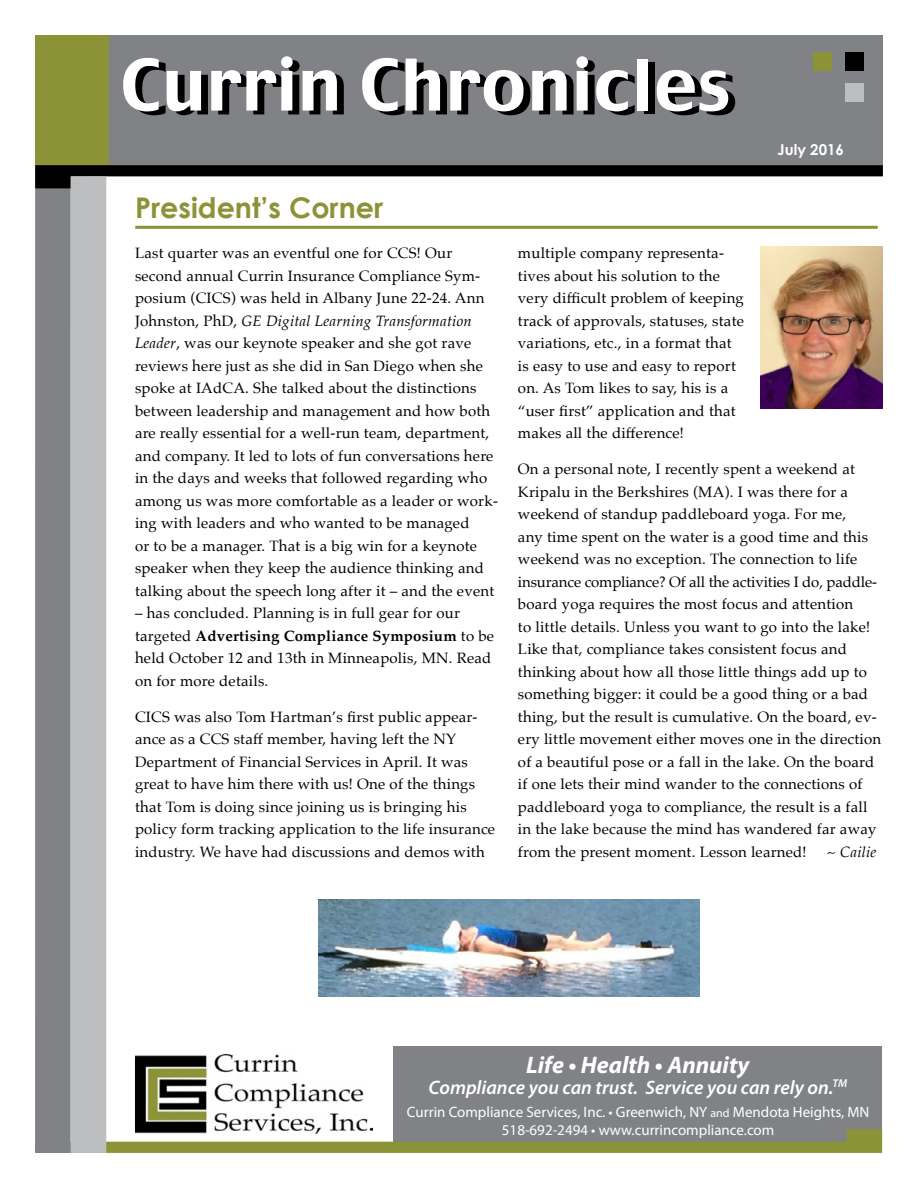
<style>
.page{position:relative;width:918px;height:1188px;background:#fff}
.page>*{position:absolute;margin:0;border:0;box-sizing:border-box;transform-origin:0 0}
.t1{font:70.5px "Charcoal";color:#000}
.t2{font:700 28.5px "Century Gothic";color:#8c9337}
.t3{font:italic 700 24px "Myriad Pro";color:#fff}
.t4{font:italic 600 19.5px "Myriad Pro";color:#fff}
.t5{font:15px/22.5px "Palatino";letter-spacing:.015em;color:#000}
.t6{font:15px/18px "Myriad Pro";color:#fff;text-align:center}
.t7{font:700 15px "Century Gothic";color:#fff}
.t8{font:italic 15px "Palatino";letter-spacing:.015em;color:#000}
.s1{font-style:italic}
.s2{font-weight:700}
.s3{font-size:12px}
</style>
<div class="page">
<div style="left:109px;top:35px;width:774px;height:130px;background:#808285"></div>
<div style="left:393px;top:1047px;width:489px;height:105px;background:#808285"></div>
<div style="left:35px;top:35px;width:74px;height:130px;background:#8c9337"></div>
<svg style="left:106px;top:1129px;width:776px;height:24px"></svg>
<div style="left:35px;top:189px;width:36px;height:964px;background:#808285"></div>
<svg style="left:35px;top:165px;width:848px;height:24px"></svg>
<div style="left:845px;top:52px;width:18px;height:18px;background:#000"></div>
<div style="left:845px;top:84px;width:18px;height:18px;background:#bcbec0"></div>
<div style="left:813px;top:52px;width:19px;height:18px;background:#8c9337"></div>
<div style="left:71px;top:177px;width:35px;height:976px;background:#bcbec0"></div>
<img style="left:135px;top:1054px;width:238px;height:80px">
<hr style="left:135px;top:226px;width:743px;height:3px;background:#8c9337">
<img style="left:760px;top:246px;width:123px;height:162px">
<img style="left:318px;top:900px;width:381px;height:97px">
<h1 class="t1" style="left:127px;top:43px;width:611px">Currin Chronicles</h1>
<h2 class="t2" style="left:135px;top:190px;width:249px">President’s Corner</h2>
<p class="t7" style="left:778px;top:140px;width:68px">July 2016</p>
<p class="t5" style="left:135px;top:242px;width:365px">Last quarter was an eventful one for CCS! Our second annual Currin Insurance Compliance Sym&shy;posium (CICS) was held in Albany June 22-24. Ann Johnston, PhD, <span class="s1">GE Digital Learning Transformation Leader</span>, was our keynote speaker and she got rave reviews here just as she did in San Diego when she spoke at IAdCA. She talked about the distinctions between leadership and management and how both are really essential for a well-run team, department, and company. It led to lots of fun conversations here in the days and weeks that followed regarding who among us was more comfortable as a leader or work&shy;ing with leaders and who wanted to be managed<br>or to be a manager. That is a big win for a keynote speaker when they keep the audience thinking and talking about the speech long after it – and the event</p>
<p class="t5" style="left:135px;top:602px;width:361px">– has concluded. Planning is in full gear for our targeted <span class="s2">Advertising Compliance Symposium</span> to be held October 12 and 13th in Minneapolis, MN. Read on for more details.</p>
<p class="t5" style="left:135px;top:706px;width:362px">CICS was also Tom Hartman’s first public appear&shy;ance as a CCS staff member, having left the NY Department of Financial Services in April. It was great to have him there with us! One of the things that Tom is doing since joining us is bringing his policy form tracking application to the life insurance industry. We have had discussions and demos with</p>
<p class="t5" style="left:518px;top:242px;width:228px">multiple company representa&shy;tives about his solution to the very difficult problem of keeping track of approvals, statuses, state variations, etc., in a format that is easy to use and easy to report on. As Tom likes to say, his is a “user first” application and that makes all the difference!</p>
<p class="t5" style="left:518px;top:458px;width:365px">On a personal note, I recently spent a weekend at Kripalu in the Berkshires (MA). I was there for a weekend of standup paddleboard yoga. For me,<br>any time spent on the water is a good time and this weekend was no exception. The connection to life insurance compliance? Of all the activities I do, paddle&shy;board yoga requires the most focus and attention<br>to little details. Unless you want to go into the lake!<br>Like that, compliance takes consistent focus and thinking about how all those little things add up to something bigger: it could be a good thing or a bad thing, but the result is cumulative. On the board, ev&shy;ery little movement either moves one in the direction of a beautiful pose or a fall in the lake. On the board if one lets their mind wander to the connections of paddleboard yoga to compliance, the result is a fall in the lake because the mind has wandered far away from the present moment. Lesson learned!</p>
<p class="t8" style="left:827px;top:839px;width:51px">~ Cailie</p>
<h3 class="t3" style="left:526px;top:1049px;width:225px">Life • Health • Annuity</h3>
<h3 class="t4" style="left:428px;top:1075px;width:420px">Compliance you can trust. Service you can rely on.<sup>TM</sup></h3>
<p class="t6" style="left:407px;top:1103px;width:464px">Currin Compliance Services, Inc. • Greenwich, NY <span class="s3">and</span> Mendota Heights, MN<br>518-692-2494 • www.currincompliance.com</p>
</div>
